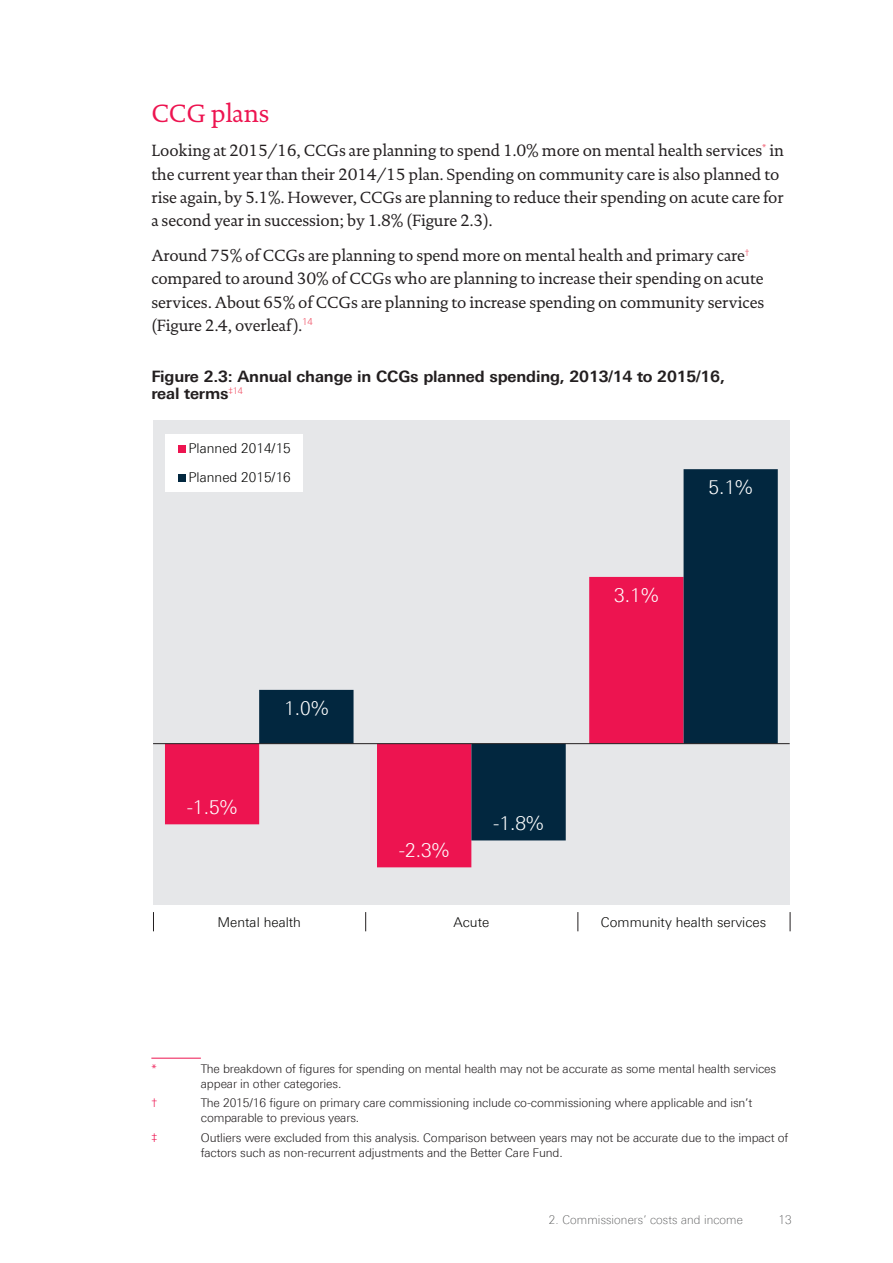
<style>
.page{position:relative;width:893px;height:1263px;background:#fff}
.page>*{position:absolute;margin:0;border:0;box-sizing:border-box;transform-origin:0 0}
.t1{font:25.5px "DTL Documenta TOT";letter-spacing:-.01em;color:#ed1450}
.t2{font:300 19.05px "LT Univers Basic";color:#fff}
.t3{font:16.5px/23.2px "DTL Documenta TOT";letter-spacing:-.01em;color:#231f20}
.t4{font:700 15.75px/16.5px "Linotype Univers 630";letter-spacing:-.01em;color:#231f20}
.t5{font:300 13.5px/28.7px "LT Univers Basic";color:#050504}
.t6{font:300 12px/15px "LT Univers Basic";letter-spacing:-.01em;color:#231f20}
.t7{font:100 12px "Linotype Univers 230";letter-spacing:.01em;color:#4b4c4d}
.t8{font:300 12px "LT Univers Basic";color:#ed1450}
</style>
<div class="page">
<div style="left:153px;top:421px;width:637px;height:484px;background:#e6e7e9"></div>
<svg style="left:165px;top:744px;width:401px;height:123px;fill:#ed1450"></svg>
<svg style="left:259px;top:469px;width:519px;height:371px"></svg>
<hr style="left:153px;top:743px;width:637px;height:1px;background:#231f20">
<svg style="left:790px;top:912px;width:1px;height:19px"></svg>
<svg style="left:577px;top:912px;width:1px;height:19px"></svg>
<svg style="left:365px;top:912px;width:1px;height:19px"></svg>
<svg style="left:153px;top:912px;width:1px;height:19px"></svg>
<div style="left:165px;top:434px;width:138px;height:58px;background:#fff"></div>
<div style="left:178px;top:445px;width:7px;height:7px;background:#ed1450"></div>
<div style="left:178px;top:474px;width:7px;height:7px;background:#02273f"></div>
<hr style="left:151px;top:1058px;width:50px;height:1px;background:#ed1450">
<h2 class="t1" style="left:151px;top:98px;width:119px">CCG plans</h2>
<p class="t3" style="left:151px;top:139px;width:634px">Looking at 2015/16, CCGs are planning to spend 1.0% more on mental health services<sup>*</sup> in the current year than their 2014/15 plan. Spending on community care is also planned to rise again, by 5.1%. However, CCGs are planning to reduce their spending on acute care for a second year in succession; by 1.8% (Figure 2.3).</p>
<p class="t3" style="left:151px;top:244px;width:614px">Around 75% of CCGs are planning to spend more on mental health and primary care<sup>† </sup>compared to around 30% of CCGs who are planning to increase their spending on acute services. About 65% of CCGs are planning to increase spending on community services (Figure 2.4, overleaf).<sup>14</sup></p>
<h3 class="t4" style="left:151px;top:368px;width:575px">Figure 2.3: Annual change in CCGs planned spending, 2013/14 to 2015/16, real terms<sup>‡14</sup></h3>
<p class="t5" style="left:188px;top:434px;width:104px">Planned 2014/15<br>Planned 2015/16</p>
<p class="t2" style="left:187px;top:796px;width:52px">-1.5%</p>
<p class="t2" style="left:284px;top:696px;width:46px">1.0%</p>
<p class="t2" style="left:399px;top:839px;width:52px">-2.3%</p>
<p class="t2" style="left:493px;top:812px;width:52px">-1.8%</p>
<p class="t2" style="left:614px;top:583px;width:46px">3.1%</p>
<p class="t2" style="left:708px;top:476px;width:46px">5.1%</p>
<p class="t5" style="left:217px;top:907px;width:85px">Mental health</p>
<p class="t5" style="left:453px;top:907px;width:37px">Acute</p>
<p class="t5" style="left:601px;top:907px;width:167px">Community health services</p>
<p class="t8" style="left:151px;top:1062px;width:7px">*</p>
<p class="t6" style="left:201px;top:1061px;width:577px">The breakdown of figures for spending on mental health may not be accurate as some mental health services appear in other categories.</p>
<p class="t8" style="left:151px;top:1096px;width:7px">†</p>
<p class="t6" style="left:201px;top:1095px;width:553px">The 2015/16 figure on primary care commissioning include co-commissioning where applicable and isn’t comparable to previous years.</p>
<p class="t8" style="left:151px;top:1130px;width:7px">‡</p>
<p class="t6" style="left:201px;top:1130px;width:589px">Outliers were excluded from this analysis. Comparison between years may not be accurate due to the impact of factors such as non-recurrent adjustments and the Better Care Fund.</p>
<p class="t7" style="left:549px;top:1213px;width:195px">2. Commissioners’ costs and income</p>
<p class="t7" style="left:778px;top:1213px;width:15px">13</p>
</div>
